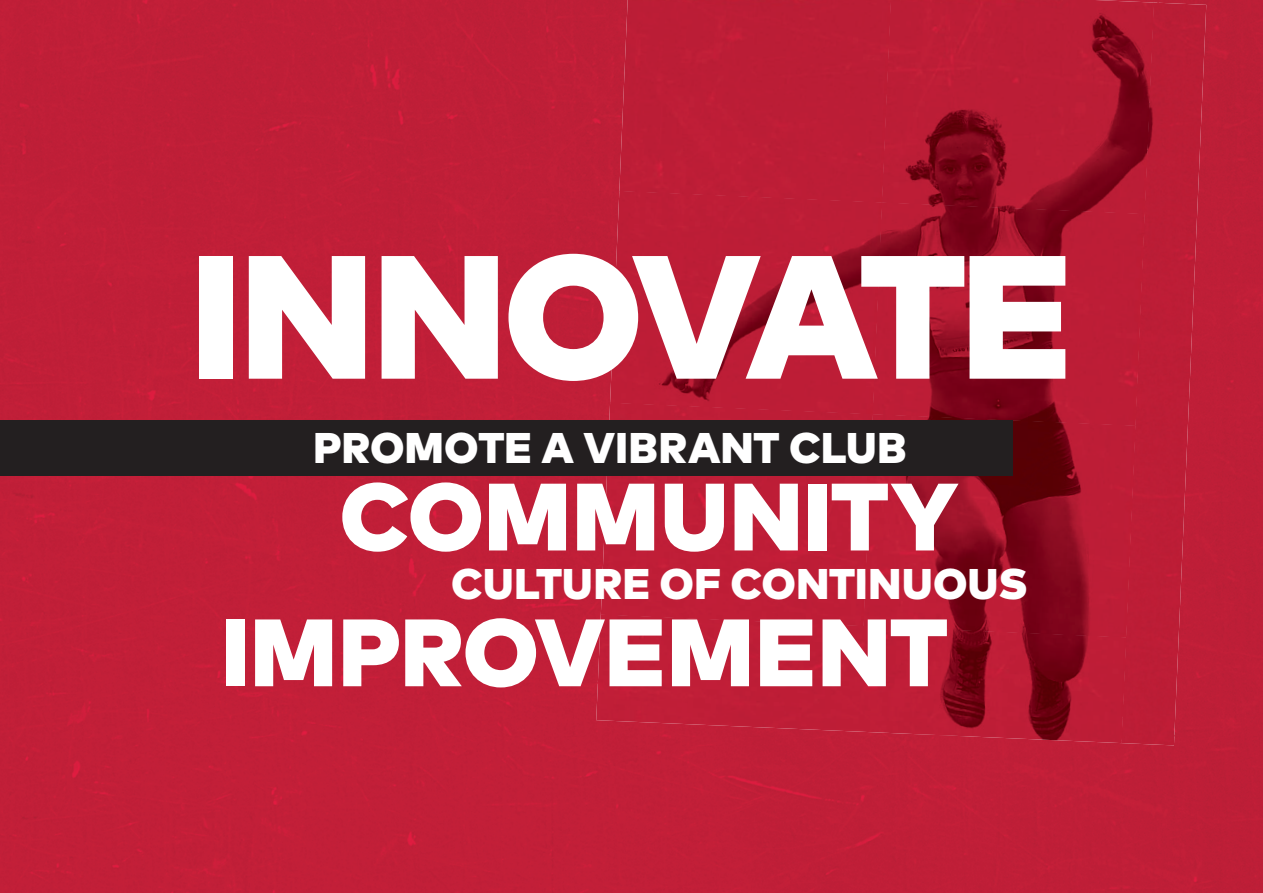
<style>
.page{position:relative;width:1263px;height:893px;background:#fff}
.page>*{position:absolute;margin:0;border:0;box-sizing:border-box;transform-origin:0 0}
.t1{font:900 175.2px "Mark Pro";letter-spacing:-.03em;color:#fff}
.t2{font:900 95.4px/135.8px "Mark Pro";letter-spacing:.015em;color:#fff;text-align:right}
.t3{font:900 42.9px "Mark Pro";letter-spacing:.005em;color:#fff}
</style>
<div class="page">
<div style="left:0;top:736px;width:1263px;height:157px;background:#c11f38"></div>
<div style="left:1159px;top:0;width:104px;height:736px;background:#bd1e37"></div>
<div style="left:0;top:684px;width:596px;height:52px;background:#c21f38"></div>
<div style="left:0;top:0;width:619px;height:684px;background:#c01e38"></div>
<img style="left:1154px;top:0;width:5px;height:3px">
<div style="left:619px;top:0;width:263px;height:191px;background:#bc1d36"></div>
<img style="left:882px;top:0;width:272px;height:202px">
<img style="left:1121px;top:3px;width:85px;height:742px">
<img style="left:610px;top:191px;width:272px;height:212px">
<img style="left:872px;top:202px;width:273px;height:224px">
<div style="left:601px;top:403px;width:272px;height:211px;background:#bf1d37"></div>
<img style="left:863px;top:414px;width:273px;height:224px">
<img style="left:596px;top:614px;width:530px;height:129px">
<div style="left:0;top:420px;width:1012px;height:55px;background:#231f20"></div>
<h1 class="t1" style="left:191px;top:181px;width:883px">INNOVATE</h1>
<p class="t3" style="left:314px;top:415px;width:594px">PROMOTE A VIBRANT CLUB</p>
<h2 class="t2" style="left:221px;top:441px;width:739px">COMMUNITY<br>IMPROVEMENT</h2>
<p class="t3" style="left:451px;top:551px;width:577px">CULTURE OF CONTINUOUS</p>
</div>
